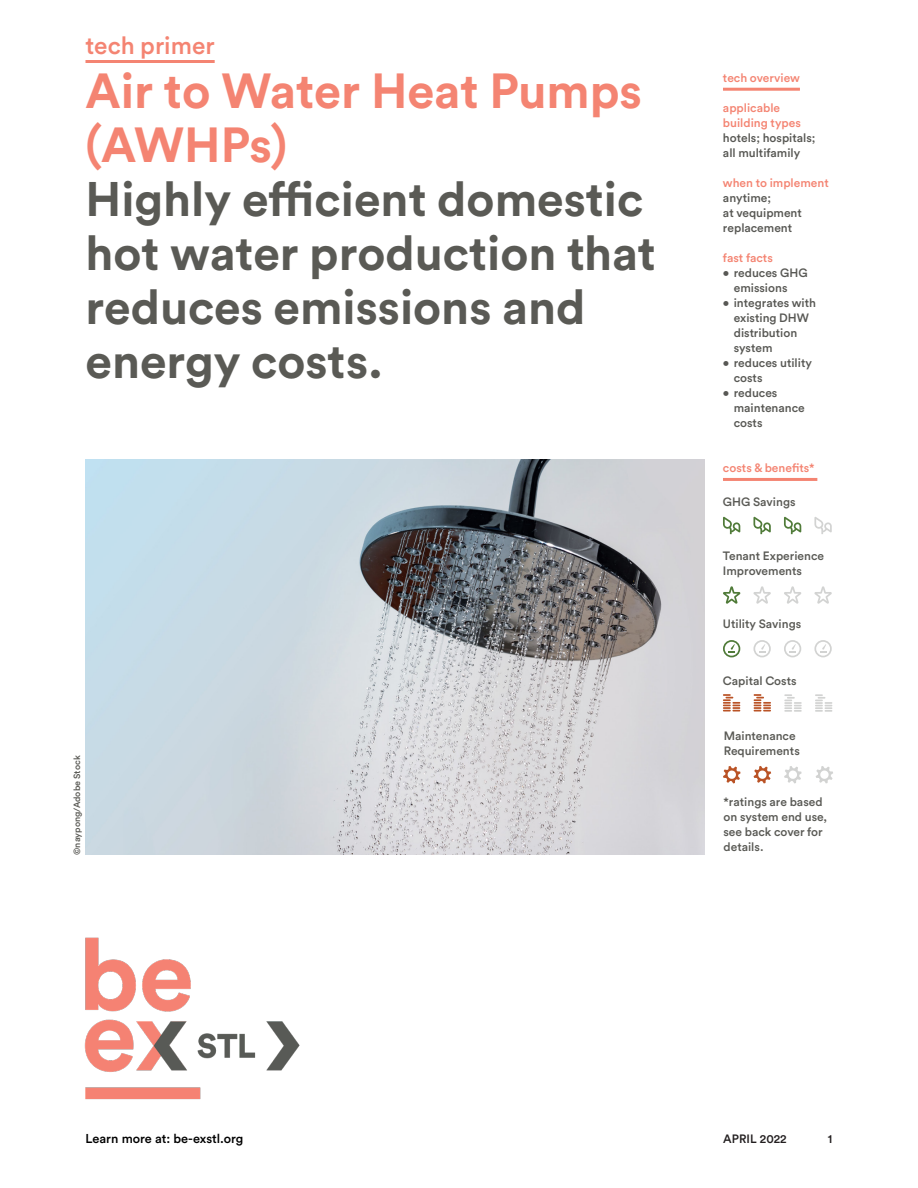
<style>
.page{position:relative;width:918px;height:1188px;background:#fff}
.page>*{position:absolute;margin:0;border:0;box-sizing:border-box;transform-origin:0 0}
.Circular_32_5_36{font:700 48.75px/54px "Circular Std";color:#f48472}
.Circular_32_5_36-2{font:700 48px/54px "Circular Std";color:#5a5a55}
.Circular__Slug__16_2{font:500 24.3px "Circular Std";color:#f48472}
.t1{font:500 12.75px "Circular Std";color:#000}
.Circular_10_5_12{font:500 12px/15px "Circular Std";color:#585854}
.Circular_10_5_12-2{font:500 12px/15px "Circular Std";color:#5a5a55}
.Circular_10_5_12-3{font:500 12px "Circular Std";color:#f48472}
.t2{font:500 12px "Circular Std";letter-spacing:.01em;color:#231f20}
.Circular_10_5_12-4{font:500 9px "Circular Std";color:#5a5a55}
</style>
<div class="page">
<svg style="left:784px;top:694px;width:18px;height:18px"></svg>
<img style="left:86px;top:459px;width:619px;height:396px">
<svg style="left:754px;top:694px;width:17px;height:18px"></svg>
<hr style="left:85px;top:60px;width:130px;height:3px;background:#f48472">
<hr style="left:723px;top:88px;width:77px;height:3px;background:#f48472">
<hr style="left:723px;top:478px;width:94px;height:3px;background:#f48472">
<svg style="left:723px;top:517px;width:17px;height:17px"></svg>
<svg style="left:753px;top:517px;width:18px;height:17px"></svg>
<svg style="left:784px;top:517px;width:17px;height:17px"></svg>
<svg style="left:814px;top:517px;width:18px;height:17px"></svg>
<svg style="left:784px;top:766px;width:18px;height:17px"></svg>
<svg style="left:754px;top:766px;width:17px;height:17px"></svg>
<svg style="left:723px;top:766px;width:18px;height:17px"></svg>
<svg style="left:816px;top:766px;width:17px;height:17px"></svg>
<svg style="left:753px;top:640px;width:18px;height:17px"></svg>
<svg style="left:723px;top:640px;width:17px;height:17px"></svg>
<svg style="left:814px;top:640px;width:18px;height:17px"></svg>
<svg style="left:784px;top:640px;width:17px;height:17px"></svg>
<svg style="left:784px;top:586px;width:17px;height:18px"></svg>
<svg style="left:753px;top:586px;width:18px;height:18px"></svg>
<svg style="left:723px;top:586px;width:17px;height:18px"></svg>
<svg style="left:814px;top:586px;width:18px;height:18px"></svg>
<svg style="left:723px;top:694px;width:17px;height:18px"></svg>
<svg style="left:815px;top:694px;width:17px;height:18px"></svg>
<img style="left:84px;top:937px;width:216px;height:163px">
<p class="Circular__Slug__16_2" style="left:85px;top:30px;width:131px">tech primer</p>
<p class="Circular_32_5_36" style="left:85px;top:63px;width:558px">Air to Water Heat Pumps (AWHPs)</p>
<p class="Circular_32_5_36-2" style="left:85px;top:171px;width:572px">Highly efficient domestic hot water production that reduces emissions and energy costs.</p>
<p class="Circular_10_5_12-4" style="left:71px;top:855px;width:101px;rotate:-90deg">©naypong/Adobe Stock</p>
<p class="Circular_10_5_12-3" style="left:723px;top:70px;width:78px">tech overview</p>
<p class="Circular_10_5_12-3" style="left:723px;top:100px;width:59px">applicable</p>
<p class="Circular_10_5_12-3" style="left:723px;top:115px;width:79px">building types</p>
<p class="Circular_10_5_12" style="left:723px;top:130px;width:94px">hotels; hospitals;</p>
<p class="Circular_10_5_12" style="left:723px;top:145px;width:79px">all multifamily</p>
<p class="Circular_10_5_12-3" style="left:723px;top:175px;width:107px">when to implement</p>
<p class="Circular_10_5_12" style="left:723px;top:190px;width:50px">anytime;</p>
<p class="Circular_10_5_12" style="left:723px;top:205px;width:80px">at vequipment replacement</p>
<p class="Circular_10_5_12-3" style="left:723px;top:250px;width:51px">fast facts</p>
<p class="Circular_10_5_12" style="left:734px;top:265px;width:75px;text-indent:-11px">• reduces GHG emissions</p>
<p class="Circular_10_5_12" style="left:734px;top:295px;width:84px;text-indent:-11px">• integrates with existing DHW distribution system</p>
<p class="Circular_10_5_12" style="left:734px;top:355px;width:80px;text-indent:-11px">• reduces utility costs</p>
<p class="Circular_10_5_12" style="left:734px;top:385px;width:73px;text-indent:-11px">• reduces maintenance costs</p>
<p class="Circular_10_5_12-3" style="left:723px;top:460px;width:93px">costs &amp; benefits*</p>
<p class="Circular_10_5_12-2" style="left:723px;top:494px;width:74px">GHG Savings</p>
<p class="Circular_10_5_12-2" style="left:723px;top:548px;width:103px">Tenant Experience<br>Improvements</p>
<p class="Circular_10_5_12-2" style="left:723px;top:616px;width:80px">Utility Savings</p>
<p class="Circular_10_5_12-2" style="left:723px;top:673px;width:75px">Capital Costs</p>
<p class="Circular_10_5_12-2" style="left:724px;top:728px;width:78px">Maintenance<br>Requirements</p>
<p class="Circular_10_5_12-2" style="left:724px;top:794px;width:105px">*ratings are based on system end use, see back cover for details.</p>
<p class="t1" style="left:85px;top:1131px;width:159px">Learn more at: be-exstl.org</p>
<p class="t2" style="left:723px;top:1131px;width:65px">APRIL 2022</p>
<p class="t2" style="left:828px;top:1131px;width:6px">1</p>
</div>
